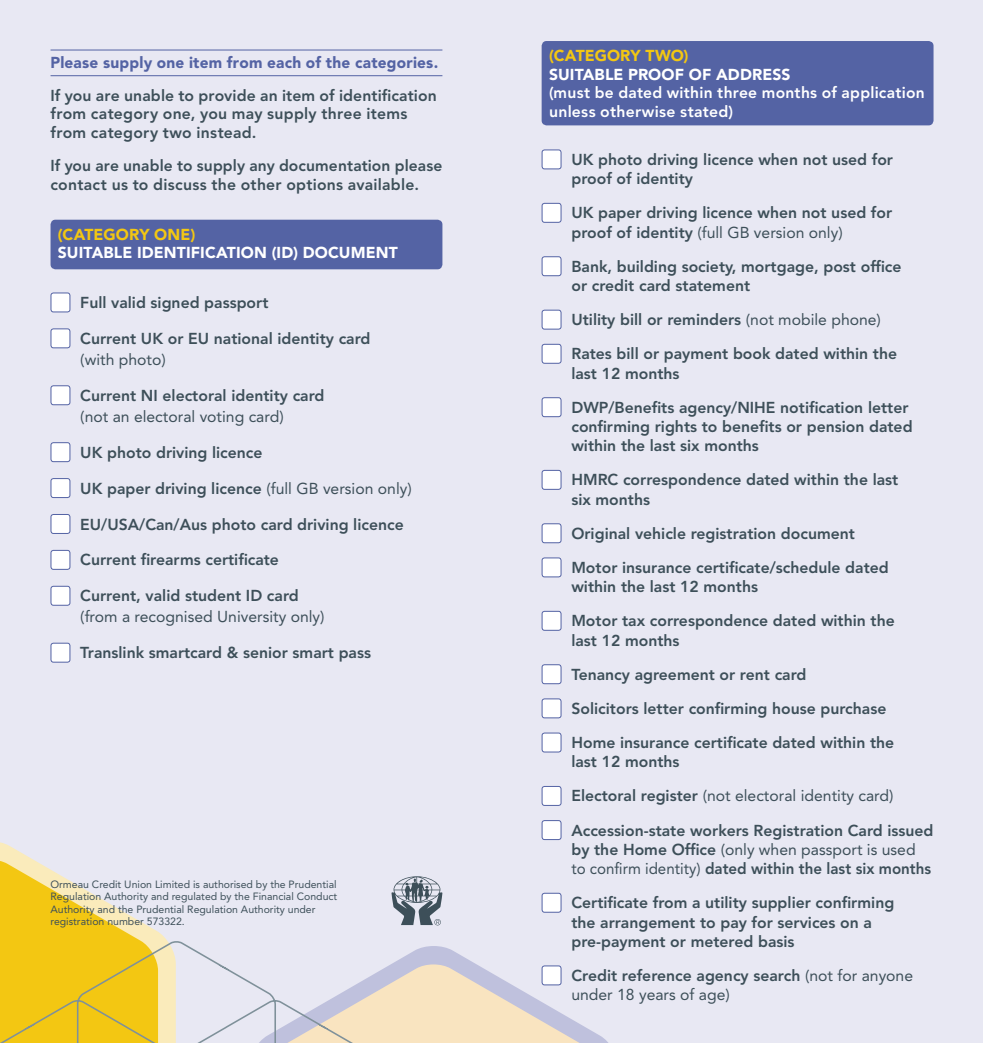
<style>
.page{position:relative;width:983px;height:1043px;background:#e8e8f3}
.page>*{position:absolute;margin:0;border:0;box-sizing:border-box;transform-origin:0 0}
.t1{font:800 15.75px/19.2px "Avenir LT Std";color:#3d4f59}
.t2{font:15.75px/21px "Avenir LT Std";color:#3d4f59}
.t3{font:800 15.75px/18.4px "Avenir LT Std";letter-spacing:.015em;color:#fff}
.t4{font:900 15.75px/17.5px "Avenir LT Std";letter-spacing:.01em;color:#fff}
.t5{font:900 15.75px "Avenir LT Std";letter-spacing:.015em;color:#5463a4}
.t6{font:10.5px/12.6px "Avenir LT Std";color:#3d4f59}
.s1{color:#f3c712}
.s2{font-weight:400}
.s3{font-weight:800}
.s4{font-weight:900;color:#f3c712}
.s5{font-weight:900}
</style>
<div class="page">
<div style="left:51px;top:220px;width:391px;height:49px;background:#5463a4;border-radius:5px"></div>
<hr style="left:51px;top:50px;width:391px;height:1px;background:#5463a4">
<hr style="left:51px;top:75px;width:391px;height:1px;background:#5463a4">
<div style="left:51px;top:293px;width:19px;height:19px;background:#fff;border-radius:2px"></div>
<div style="left:51px;top:292px;width:19px;height:20px;border:1px solid #5463a4;border-radius:2px"></div>
<div style="left:51px;top:329px;width:19px;height:19px;background:#fff;border-radius:2px"></div>
<div style="left:51px;top:328px;width:19px;height:20px;border:1px solid #5463a4;border-radius:2px"></div>
<div style="left:51px;top:386px;width:19px;height:19px;background:#fff;border-radius:2px"></div>
<div style="left:51px;top:385px;width:19px;height:20px;border:1px solid #5463a4;border-radius:2px"></div>
<div style="left:51px;top:442px;width:19px;height:19px;background:#fff;border-radius:2px"></div>
<div style="left:51px;top:442px;width:19px;height:20px;border:1px solid #5463a4;border-radius:2px"></div>
<div style="left:51px;top:478px;width:19px;height:19px;background:#fff;border-radius:2px"></div>
<div style="left:51px;top:478px;width:19px;height:20px;border:1px solid #5463a4;border-radius:2px"></div>
<div style="left:51px;top:514px;width:19px;height:19px;background:#fff;border-radius:2px"></div>
<div style="left:51px;top:514px;width:19px;height:20px;border:1px solid #5463a4;border-radius:2px"></div>
<div style="left:51px;top:550px;width:19px;height:19px;background:#fff;border-radius:2px"></div>
<div style="left:51px;top:550px;width:19px;height:20px;border:1px solid #5463a4;border-radius:2px"></div>
<div style="left:51px;top:586px;width:19px;height:19px;background:#fff;border-radius:2px"></div>
<div style="left:51px;top:586px;width:19px;height:19px;border:1px solid #5463a4;border-radius:2px"></div>
<div style="left:51px;top:643px;width:19px;height:19px;background:#fff;border-radius:2px"></div>
<div style="left:51px;top:642px;width:19px;height:20px;border:1px solid #5463a4;border-radius:2px"></div>
<div style="left:542px;top:41px;width:392px;height:84px;background:#5463a4;border-radius:5px"></div>
<div style="left:542px;top:150px;width:19px;height:19px;background:#fff;border-radius:2px"></div>
<div style="left:542px;top:149px;width:19px;height:20px;border:1px solid #5463a4;border-radius:2px"></div>
<div style="left:542px;top:203px;width:19px;height:19px;background:#fff;border-radius:2px"></div>
<div style="left:542px;top:203px;width:19px;height:20px;border:1px solid #5463a4;border-radius:2px"></div>
<div style="left:542px;top:257px;width:19px;height:19px;background:#fff;border-radius:2px"></div>
<div style="left:542px;top:256px;width:19px;height:20px;border:1px solid #5463a4;border-radius:2px"></div>
<div style="left:542px;top:310px;width:19px;height:19px;background:#fff;border-radius:2px"></div>
<div style="left:542px;top:310px;width:19px;height:19px;border:1px solid #5463a4;border-radius:2px"></div>
<div style="left:542px;top:344px;width:19px;height:19px;background:#fff;border-radius:2px"></div>
<div style="left:542px;top:344px;width:19px;height:20px;border:1px solid #5463a4;border-radius:2px"></div>
<div style="left:542px;top:398px;width:19px;height:18px;background:#fff;border-radius:2px"></div>
<div style="left:542px;top:397px;width:19px;height:20px;border:1px solid #5463a4;border-radius:2px"></div>
<div style="left:542px;top:470px;width:19px;height:19px;background:#fff;border-radius:2px"></div>
<div style="left:542px;top:470px;width:19px;height:20px;border:1px solid #5463a4;border-radius:2px"></div>
<div style="left:542px;top:524px;width:19px;height:19px;background:#fff;border-radius:2px"></div>
<div style="left:542px;top:523px;width:19px;height:20px;border:1px solid #5463a4;border-radius:2px"></div>
<div style="left:542px;top:558px;width:19px;height:19px;background:#fff;border-radius:2px"></div>
<div style="left:542px;top:557px;width:19px;height:20px;border:1px solid #5463a4;border-radius:2px"></div>
<div style="left:542px;top:611px;width:19px;height:19px;background:#fff;border-radius:2px"></div>
<div style="left:542px;top:611px;width:19px;height:19px;border:1px solid #5463a4;border-radius:2px"></div>
<div style="left:542px;top:664px;width:19px;height:19px;background:#fff;border-radius:2px"></div>
<div style="left:542px;top:664px;width:19px;height:20px;border:1px solid #5463a4;border-radius:2px"></div>
<div style="left:542px;top:699px;width:19px;height:19px;background:#fff;border-radius:2px"></div>
<div style="left:542px;top:698px;width:19px;height:20px;border:1px solid #5463a4;border-radius:2px"></div>
<div style="left:542px;top:733px;width:19px;height:19px;background:#fff;border-radius:2px"></div>
<div style="left:542px;top:732px;width:19px;height:20px;border:1px solid #5463a4;border-radius:2px"></div>
<div style="left:542px;top:786px;width:19px;height:19px;background:#fff;border-radius:2px"></div>
<div style="left:542px;top:786px;width:19px;height:19px;border:1px solid #5463a4;border-radius:2px"></div>
<div style="left:542px;top:820px;width:19px;height:19px;background:#fff;border-radius:2px"></div>
<div style="left:542px;top:820px;width:19px;height:20px;border:1px solid #5463a4;border-radius:2px"></div>
<svg style="left:0;top:842px;width:608px;height:201px"></svg>
<p class="t5" style="left:51px;top:53px;width:389px">Please supply one item from each of the categories.</p>
<p class="t1" style="left:51px;top:86px;width:388px;line-height:18.4px">If you are unable to provide an item of identification from category one, you may supply three items from category two instead.</p>
<p class="t1" style="left:51px;top:156px;width:393px;line-height:18.4px">If you are unable to supply any documentation please contact us to discuss the other options available.</p>
<p class="t4" style="left:58px;top:226px;width:341px"><span class="s1">(CATEGORY ONE)<br></span>SUITABLE IDENTIFICATION (ID) DOCUMENT</p>
<p class="t1" style="left:80px;top:293px;width:190px">Full valid signed passport</p>
<p class="t1" style="left:80px;top:328px;width:292px;line-height:21px">Current UK or EU national identity card <span class="s2">(with photo)</span></p>
<p class="t1" style="left:80px;top:385px;width:246px;line-height:21px">Current NI electoral identity card <span class="s2">(not an electoral voting card)</span></p>
<p class="t1" style="left:80px;top:442px;width:184px">UK photo driving licence</p>
<p class="t1" style="left:80px;top:478px;width:333px">UK paper driving licence <span class="s2">(full GB version only)</span></p>
<p class="t1" style="left:80px;top:514px;width:325px">EU/USA/Can/Aus photo card driving licence</p>
<p class="t1" style="left:80px;top:550px;width:200px">Current firearms certificate</p>
<p class="t2" style="left:80px;top:585px;width:246px"><span class="s3">Current, valid student ID card </span>(from a recognised University only)</p>
<p class="t1" style="left:80px;top:643px;width:292px">Translink smartcard &amp; senior smart pass</p>
<p class="t6" style="left:51px;top:877px;width:288px">Ormeau Credit Union Limited is authorised by the Prudential Regulation Authority and regulated by the Financial Conduct Authority and the Prudential Regulation Authority under registration number 573322.</p>
<p class="t3" style="left:549px;top:47px;width:377px"><span class="s4">(CATEGORY TWO)<br></span><span class="s5">SUITABLE PROOF OF ADDRESS<br></span>(must be dated within three months of application unless otherwise stated)</p>
<p class="t1" style="left:571px;top:150px;width:323px">UK photo driving licence when not used for proof of identity</p>
<p class="t1" style="left:571px;top:203px;width:322px">UK paper driving licence when not used for proof of identity <span class="s2">(full GB version only)</span></p>
<p class="t1" style="left:571px;top:257px;width:332px">Bank, building society, mortgage, post office or credit card statement</p>
<p class="t1" style="left:571px;top:310px;width:311px">Utility bill or reminders <span class="s2">(not mobile phone)</span></p>
<p class="t1" style="left:571px;top:344px;width:327px">Rates bill or payment book dated within the last 12 months</p>
<p class="t1" style="left:571px;top:398px;width:343px">DWP/Benefits agency/NIHE notification letter confirming rights to benefits or pension dated within the last six months</p>
<p class="t1" style="left:571px;top:470px;width:328px">HMRC correspondence dated within the last six months</p>
<p class="t1" style="left:571px;top:524px;width:285px">Original vehicle registration document</p>
<p class="t1" style="left:571px;top:558px;width:319px">Motor insurance certificate/schedule dated within the last 12 months</p>
<p class="t1" style="left:571px;top:611px;width:325px">Motor tax correspondence dated within the last 12 months</p>
<p class="t1" style="left:571px;top:664px;width:237px">Tenancy agreement or rent card</p>
<p class="t1" style="left:571px;top:699px;width:316px">Solicitors letter confirming house purchase</p>
<p class="t1" style="left:571px;top:733px;width:324px">Home insurance certificate dated within the last 12 months</p>
<p class="t2" style="left:571px;top:785px;width:324px"><span class="s3">Electoral register</span> (not electoral identity card)</p>
<p class="t1" style="left:571px;top:820px;width:364px">Accession-state workers Registration Card issued by the Home Office <span class="s2">(only when passport is used to confirm identity)</span> dated within the last six months</p>
<p class="t1" style="left:571px;top:893px;width:324px">Certificate from a utility supplier confirming the arrangement to pay for services on a pre-payment or metered basis</p>
<p class="t2" style="left:571px;top:966px;width:343px;line-height:19.2px"><span class="s3">Credit reference agency search</span> (not for anyone under 18 years of age)</p>
</div>
